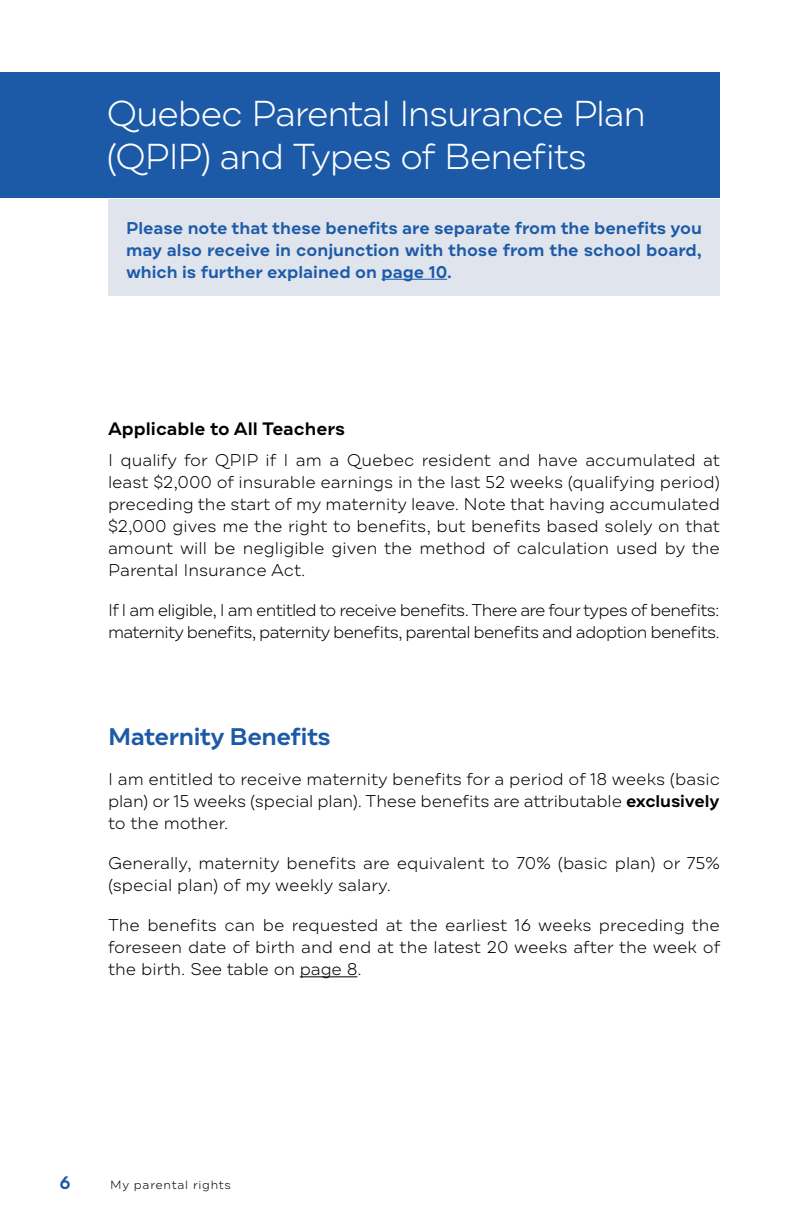
<style>
.page{position:relative;width:792px;height:1224px;background:#fff}
.page>*{position:absolute;margin:0;border:0;box-sizing:border-box;transform-origin:0 0}
.t1{font:300 36px/43.2px "Draft A";letter-spacing:-.04em;color:#fff}
.t2{font:600 24px "Draft A";letter-spacing:-.02em;color:#1c5aa8}
.t3{font:600 18px "Draft A";color:#000}
.t4{font:600 18px "Draft A";color:#1c5aa8}
.t5{font:300 17px/22px "Draft A";letter-spacing:-.01em;color:#000;text-align:justify}
.t6{font:600 17px/22px "Draft A";color:#1c5aa8;text-align:justify}
.t7{font:300 17px/22px "Draft A";letter-spacing:-.04em;color:#000}
.t8{font:300 12px "Draft A";letter-spacing:.06em;color:#000}
.s1{font-weight:600}
</style>
<div class="page">
<hr style="left:300px;top:976px;width:57px;height:1px;background:#000">
<div style="left:108px;top:199px;width:612px;height:97px;background:#dfe4ed"></div>
<hr style="left:381px;top:279px;width:66px;height:1px;background:#1c5aa8">
<div style="left:0;top:72px;width:720px;height:126px;background:#1c5aa8"></div>
<h1 class="t1" style="left:107px;top:95px;width:541px">Quebec Parental Insurance Plan (QPIP) and Types of Benefits</h1>
<p class="t6" style="left:126px;top:218px;width:578px">Please note that these benefits are separate from the benefits you may also receive in conjunction with those from the school board, which is further explained on page 10.</p>
<p class="t3" style="left:108px;top:417px;width:239px">Applicable to All Teachers</p>
<p class="t5" style="left:108px;top:451px;width:614px">I qualify for QPIP if I am a Quebec resident and have accumulated at least $2,000 of insurable earnings in the last 52 weeks (qualifying period) preceding the start of my maternity leave. Note that having accumulated $2,000 gives me the right to benefits, but benefits based solely on that amount will be negligible given the method of calculation used by the Parental Insurance Act.</p>
<p class="t7" style="left:108px;top:601px;width:613px">If I am eligible, I am entitled to receive benefits. There are four types of benefits: maternity benefits, paternity benefits, parental benefits and adoption benefits.</p>
<h2 class="t2" style="left:108px;top:721px;width:224px">Maternity Benefits</h2>
<p class="t5" style="left:108px;top:770px;width:613px">I am entitled to receive maternity benefits for a period of 18 weeks (basic plan) or 15 weeks (special plan). These benefits are attributable <span class="s1">exclusively </span>to the mother.</p>
<p class="t5" style="left:108px;top:854px;width:613px">Generally, maternity benefits are equivalent to 70% (basic plan) or 75% (special plan) of my weekly salary.</p>
<p class="t5" style="left:108px;top:916px;width:614px">The benefits can be requested at the earliest 16 weeks preceding the foreseen date of birth and end at the latest 20 weeks after the week of the birth. See table on page 8.</p>
<p class="t4" style="left:59px;top:1171px;width:13px">6</p>
<p class="t8" style="left:110px;top:1177px;width:122px">My parental rights</p>
</div>
